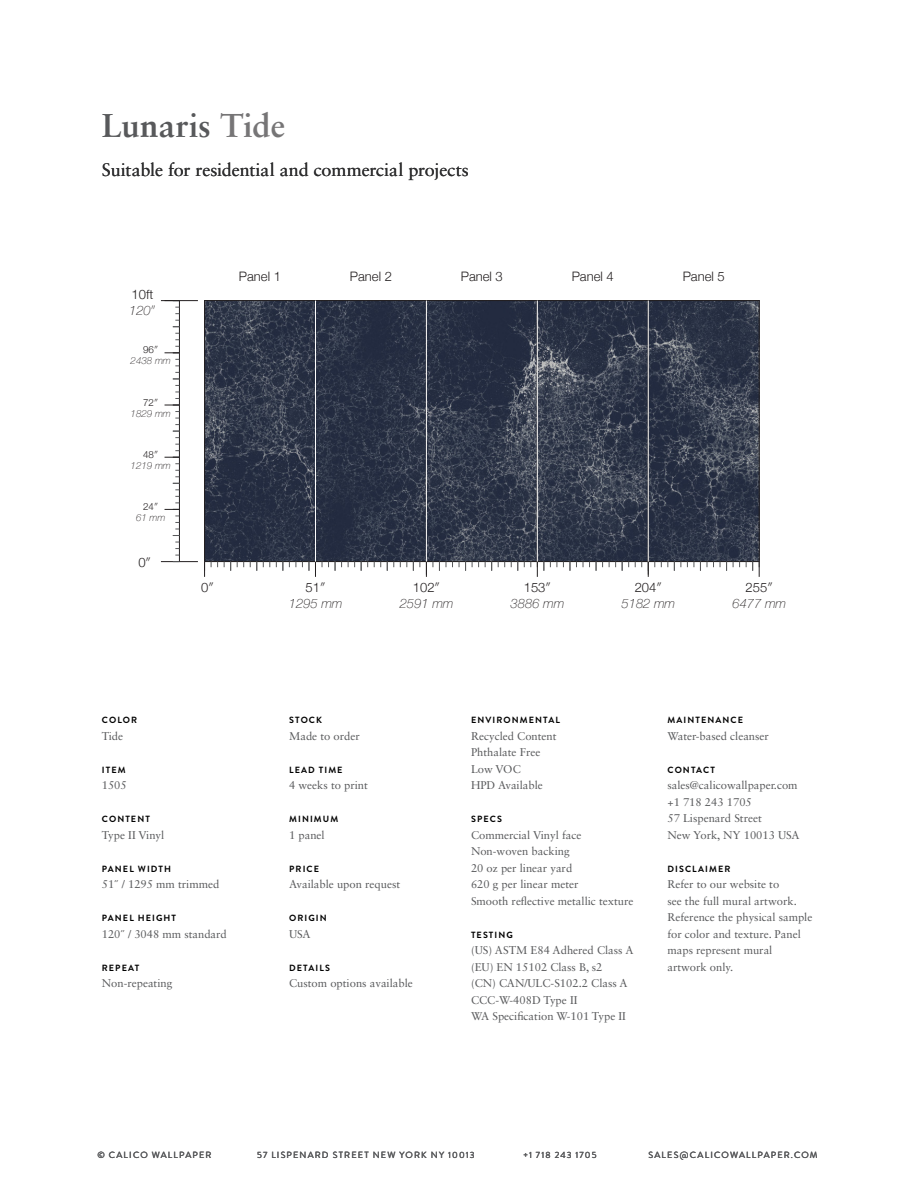
<style>
.page{position:relative;width:918px;height:1188px;background:#fff}
.page>*{position:absolute;margin:0;border:0;box-sizing:border-box;transform-origin:0 0}
.t1{font:700 33px "Sabon LT Pro";letter-spacing:-.005em;color:#58595b}
.t2{font:18px "Sabon LT Std";letter-spacing:-.005em;color:#2f2f30}
.t3{font:300 13.05px/15.6px "Helvetica Neue";color:#231f20}
.t4{font:italic 100 13.05px "Helvetica Neue";color:#231f20}
.t5{font:11.25px/16.5px "Sabon LT Std";color:#58595b}
.t6{font:italic 100 9.75px "Helvetica Neue";color:#231f20}
.t7{font:300 9.75px "Helvetica Neue";color:#231f20}
.t8{font:700 9px "Brandon Grotesque";letter-spacing:.12em;color:#000}
.t9{font:9px "Brandon Grotesque";letter-spacing:.13em;color:#58595b}
.s1{color:#767576}
.s2{font-weight:100;font-style:italic}
.s3{font-weight:100}
.s4{font-family:"Brandon Grotesque";color:#555}
</style>
<div class="page">
<img style="left:206px;top:302px;width:551px;height:258px">
<div style="left:204px;top:300px;width:112px;height:262px;border:1px solid #231f20"></div>
<div style="left:315px;top:300px;width:112px;height:262px;border:1px solid #231f20"></div>
<div style="left:426px;top:300px;width:112px;height:262px;border:1px solid #231f20"></div>
<div style="left:537px;top:300px;width:112px;height:262px;border:1px solid #231f20"></div>
<div style="left:648px;top:300px;width:111px;height:262px;border:1px solid #231f20"></div>
<svg style="left:211px;top:562px;width:7px;height:5px"></svg>
<svg style="left:224px;top:562px;width:7px;height:9px"></svg>
<svg style="left:237px;top:562px;width:7px;height:5px"></svg>
<svg style="left:257px;top:562px;width:7px;height:9px"></svg>
<svg style="left:270px;top:562px;width:7px;height:5px"></svg>
<svg style="left:283px;top:562px;width:7px;height:9px"></svg>
<svg style="left:296px;top:562px;width:7px;height:5px"></svg>
<svg style="left:322px;top:562px;width:7px;height:5px"></svg>
<svg style="left:335px;top:562px;width:7px;height:9px"></svg>
<svg style="left:348px;top:562px;width:7px;height:5px"></svg>
<svg style="left:361px;top:562px;width:7px;height:9px"></svg>
<svg style="left:374px;top:562px;width:7px;height:5px"></svg>
<svg style="left:394px;top:562px;width:7px;height:5px"></svg>
<svg style="left:407px;top:562px;width:7px;height:9px"></svg>
<svg style="left:433px;top:562px;width:7px;height:9px"></svg>
<svg style="left:446px;top:562px;width:7px;height:5px"></svg>
<svg style="left:459px;top:562px;width:7px;height:9px"></svg>
<svg style="left:472px;top:562px;width:7px;height:5px"></svg>
<svg style="left:485px;top:562px;width:7px;height:9px"></svg>
<svg style="left:498px;top:562px;width:7px;height:5px"></svg>
<svg style="left:518px;top:562px;width:7px;height:9px"></svg>
<svg style="left:544px;top:562px;width:7px;height:9px"></svg>
<svg style="left:557px;top:562px;width:7px;height:5px"></svg>
<svg style="left:570px;top:562px;width:7px;height:9px"></svg>
<svg style="left:583px;top:562px;width:7px;height:5px"></svg>
<svg style="left:596px;top:562px;width:7px;height:9px"></svg>
<svg style="left:609px;top:562px;width:7px;height:5px"></svg>
<svg style="left:622px;top:562px;width:7px;height:9px"></svg>
<svg style="left:635px;top:562px;width:7px;height:5px"></svg>
<svg style="left:655px;top:562px;width:7px;height:5px"></svg>
<svg style="left:668px;top:562px;width:7px;height:9px"></svg>
<svg style="left:681px;top:562px;width:7px;height:5px"></svg>
<svg style="left:694px;top:562px;width:7px;height:9px"></svg>
<svg style="left:707px;top:562px;width:7px;height:5px"></svg>
<svg style="left:720px;top:562px;width:7px;height:9px"></svg>
<svg style="left:733px;top:562px;width:7px;height:5px"></svg>
<svg style="left:746px;top:562px;width:7px;height:9px"></svg>
<svg style="left:309px;top:562px;width:7px;height:15px"></svg>
<svg style="left:204px;top:562px;width:1px;height:15px"></svg>
<svg style="left:420px;top:562px;width:7px;height:15px"></svg>
<svg style="left:531px;top:562px;width:7px;height:15px"></svg>
<svg style="left:648px;top:562px;width:1px;height:15px"></svg>
<svg style="left:759px;top:562px;width:1px;height:15px"></svg>
<hr style="left:161px;top:561px;width:37px;height:1px;background:#231f20">
<hr style="left:161px;top:300px;width:37px;height:1px;background:#231f20">
<hr style="left:179px;top:301px;width:1px;height:261px;background:#231f20">
<svg style="left:175px;top:542px;width:4px;height:7px"></svg>
<svg style="left:173px;top:555px;width:6px;height:7px"></svg>
<svg style="left:175px;top:516px;width:4px;height:7px"></svg>
<svg style="left:173px;top:529px;width:6px;height:7px"></svg>
<svg style="left:175px;top:490px;width:4px;height:7px"></svg>
<svg style="left:173px;top:477px;width:6px;height:7px"></svg>
<svg style="left:175px;top:444px;width:4px;height:7px"></svg>
<svg style="left:173px;top:431px;width:6px;height:7px"></svg>
<svg style="left:175px;top:418px;width:4px;height:7px"></svg>
<svg style="left:175px;top:392px;width:4px;height:7px"></svg>
<svg style="left:173px;top:379px;width:6px;height:7px"></svg>
<svg style="left:175px;top:366px;width:4px;height:7px"></svg>
<svg style="left:175px;top:340px;width:4px;height:7px"></svg>
<svg style="left:175px;top:307px;width:4px;height:7px"></svg>
<svg style="left:173px;top:320px;width:6px;height:7px"></svg>
<svg style="left:165px;top:503px;width:15px;height:7px"></svg>
<svg style="left:165px;top:457px;width:15px;height:7px"></svg>
<svg style="left:165px;top:405px;width:15px;height:7px"></svg>
<svg style="left:165px;top:353px;width:15px;height:7px"></svg>
<hr style="left:315px;top:301px;width:1px;height:261px;background:#fff">
<hr style="left:426px;top:301px;width:1px;height:261px;background:#fff">
<hr style="left:537px;top:301px;width:1px;height:261px;background:#fff">
<hr style="left:648px;top:301px;width:1px;height:261px;background:#fff">
<h1 class="t1" style="left:102px;top:105px;width:185px">Lunaris <span class="s1">Tide</span></h1>
<h2 class="t2" style="left:102px;top:159px;width:369px">Suitable for residential and commercial projects</h2>
<p class="t3" style="left:129px;top:286px;width:28px">10ft<br><span class="s2">120</span><span class="s3">″</span></p>
<p class="t7" style="left:143px;top:342px;width:16px">96″</p>
<p class="t6" style="left:131px;top:353px;width:42px">2438 mm</p>
<p class="t7" style="left:143px;top:395px;width:16px">72″</p>
<p class="t6" style="left:131px;top:406px;width:42px">1829 mm</p>
<p class="t7" style="left:143px;top:447px;width:16px">48″</p>
<p class="t6" style="left:131px;top:458px;width:42px">1219 mm</p>
<p class="t7" style="left:143px;top:499px;width:16px">24″</p>
<p class="t6" style="left:136px;top:510px;width:31px">61 mm</p>
<p class="t3" style="left:138px;top:553px;width:14px">0″</p>
<p class="t3" style="left:239px;top:267px;width:44px">Panel 1</p>
<p class="t3" style="left:350px;top:267px;width:44px">Panel 2</p>
<p class="t3" style="left:461px;top:267px;width:44px">Panel 3</p>
<p class="t3" style="left:572px;top:267px;width:44px">Panel 4</p>
<p class="t3" style="left:683px;top:267px;width:44px">Panel 5</p>
<p class="t3" style="left:201px;top:579px;width:14px">0″</p>
<p class="t3" style="left:413px;top:579px;width:29px">102″</p>
<p class="t4" style="left:400px;top:593px;width:55px">2591 mm</p>
<p class="t3" style="left:306px;top:579px;width:21px">51″</p>
<p class="t4" style="left:289px;top:593px;width:55px">1295 mm</p>
<p class="t3" style="left:524px;top:579px;width:29px">153″</p>
<p class="t4" style="left:511px;top:593px;width:55px">3886 mm</p>
<p class="t3" style="left:635px;top:579px;width:29px">204″</p>
<p class="t4" style="left:622px;top:593px;width:55px">5182 mm</p>
<p class="t3" style="left:746px;top:579px;width:29px">255″</p>
<p class="t4" style="left:732px;top:593px;width:55px">6477 mm</p>
<p class="t8" style="left:102px;top:714px;width:37px">COLOR</p>
<p class="t5" style="left:102px;top:728px;width:23px">Tide</p>
<p class="t8" style="left:102px;top:764px;width:25px">ITEM</p>
<p class="t5" style="left:102px;top:777px;width:27px">1505</p>
<p class="t8" style="left:102px;top:813px;width:50px">CONTENT</p>
<p class="t5" style="left:102px;top:827px;width:64px">Type II Vinyl</p>
<p class="t8" style="left:102px;top:863px;width:71px">PANEL WIDTH</p>
<p class="t5" style="left:102px;top:876px;width:119px">51<span class="s4">˝</span> / 1295 mm trimmed</p>
<p class="t8" style="left:102px;top:912px;width:76px">PANEL HEIGHT</p>
<p class="t5" style="left:102px;top:926px;width:127px">120<span class="s4">˝</span> / 3048 mm standard</p>
<p class="t8" style="left:102px;top:962px;width:39px">REPEAT</p>
<p class="t5" style="left:102px;top:975px;width:72px">Non-repeating</p>
<p class="t8" style="left:289px;top:714px;width:34px">STOCK</p>
<p class="t5" style="left:289px;top:728px;width:72px">Made to order</p>
<p class="t8" style="left:289px;top:764px;width:55px">LEAD TIME</p>
<p class="t5" style="left:289px;top:777px;width:80px">4 weeks to print</p>
<p class="t8" style="left:289px;top:813px;width:51px">MINIMUM</p>
<p class="t5" style="left:289px;top:827px;width:37px">1 panel</p>
<p class="t8" style="left:289px;top:863px;width:31px">PRICE</p>
<p class="t5" style="left:289px;top:876px;width:113px">Available upon request</p>
<p class="t8" style="left:289px;top:912px;width:39px">ORIGIN</p>
<p class="t5" style="left:289px;top:926px;width:23px">USA</p>
<p class="t8" style="left:289px;top:962px;width:42px">DETAILS</p>
<p class="t5" style="left:289px;top:975px;width:125px">Custom options available</p>
<p class="t8" style="left:471px;top:714px;width:90px">ENVIRONMENTAL</p>
<p class="t5" style="left:471px;top:728px;width:87px">Recycled Content<br>Phthalate Free<br>Low VOC<br>HPD Available</p>
<p class="t8" style="left:471px;top:813px;width:32px">SPECS</p>
<p class="t5" style="left:471px;top:827px;width:164px">Commercial Vinyl face<br>Non-woven backing<br>20 oz per linear yard<br>620 g per linear meter<br>Smooth reflective metallic texture</p>
<p class="t8" style="left:471px;top:929px;width:43px">TESTING</p>
<p class="t5" style="left:471px;top:942px;width:164px">(US) ASTM E84 Adhered Class A (EU) EN 15102 Class B, s2<br>(CN) CAN/ULC-S102.2 Class A<br>CCC-W-408D Type II<br>WA Specification W-101 Type II</p>
<p class="t8" style="left:668px;top:714px;width:77px">MAINTENANCE</p>
<p class="t5" style="left:667px;top:728px;width:103px">Water-based cleanser</p>
<p class="t8" style="left:668px;top:764px;width:49px">CONTACT</p>
<p class="t5" style="left:667px;top:777px;width:134px">sales@calicowallpaper.com +1 718 243 1705<br>57 Lispenard Street<br>New York, NY 10013 USA</p>
<p class="t8" style="left:668px;top:863px;width:64px">DISCLAIMER</p>
<p class="t5" style="left:667px;top:876px;width:146px">Refer to our website to<br>see the full mural artwork.<br>Reference the physical sample for color and texture. Panel maps represent mural artwork only.</p>
<p class="t9" style="left:97px;top:1149px;width:116px">© CALICO WALLPAPER</p>
<p class="t9" style="left:257px;top:1149px;width:219px">57 LISPENARD STREET NEW YORK NY 10013</p>
<p class="t9" style="left:523px;top:1149px;width:75px">+1 718 243 1705</p>
<p class="t9" style="left:648px;top:1149px;width:171px">SALES@CALICOWALLPAPER.COM</p>
</div>
